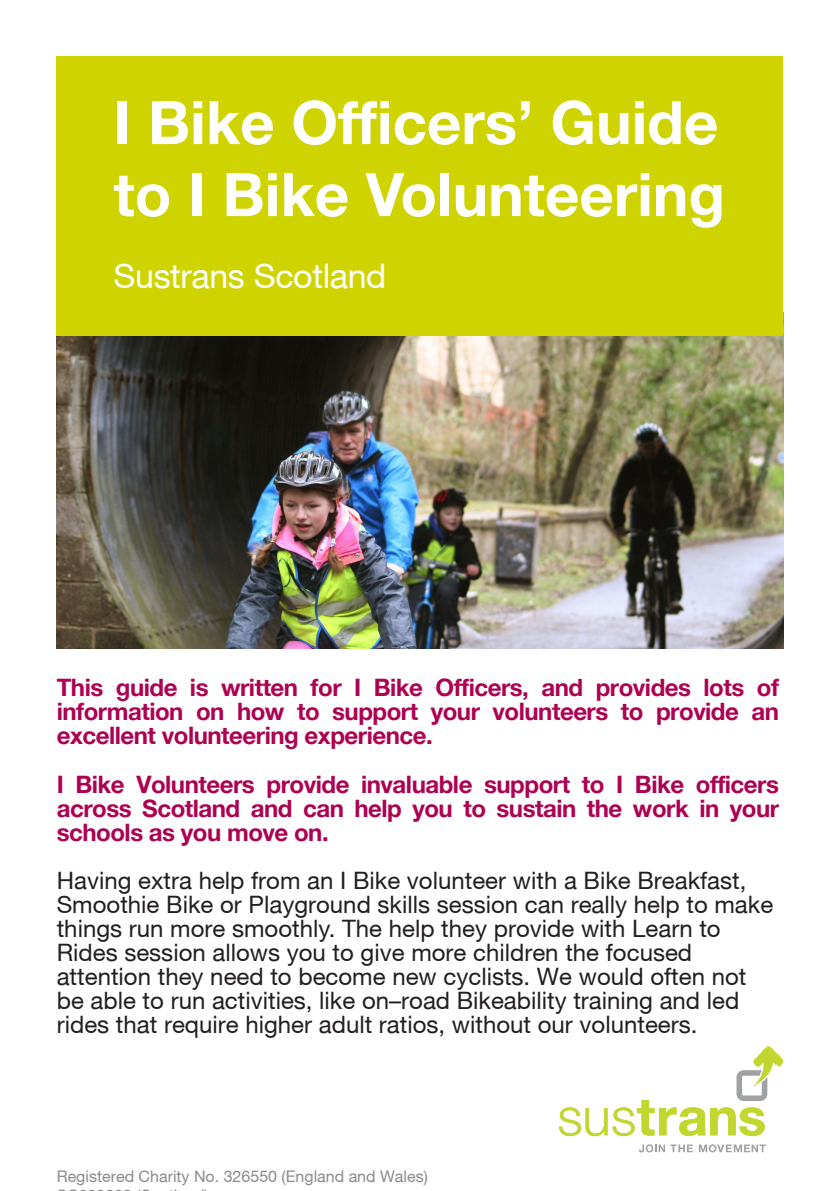
<style>
.page{position:relative;width:840px;height:1191px;background:#fff}
.page>*{position:absolute;margin:0;border:0;box-sizing:border-box;transform-origin:0 0}
.Cover_Header{font:700 60px/72px "Helvetica Neue";color:#fff}
.Cover_Header-2{font:33.8px "Helvetica Neue";letter-spacing:-.01em;color:#fff}
.t1{font:24px/24px "Helvetica Neue";color:#231f20}
.t2{font:700 24px/24px "Helvetica Neue";letter-spacing:-.02em;color:#ad0151;text-align:justify}
.t3{font:16px "Helvetica Neue";color:#8a8b8d}
</style>
<div class="page">
<img style="left:57px;top:336px;width:725px;height:312px">
<div style="left:57px;top:57px;width:725px;height:279px;background:#cfd400"></div>
<svg style="left:639px;top:1144px;width:25px;height:8px"></svg>
<svg style="left:670px;top:1144px;width:22px;height:8px"></svg>
<svg style="left:699px;top:1144px;width:66px;height:8px"></svg>
<svg style="left:559px;top:1046px;width:223px;height:90px"></svg>
<p class="Cover_Header" style="left:113px;top:85px;width:612px">I Bike Officers’ Guide to I Bike Volunteering</p>
<p class="Cover_Header-2" style="left:113px;top:256px;width:274px">Sustrans Scotland</p>
<p class="t2" style="left:57px;top:675px;width:723px">This guide is written for I Bike Officers, and provides lots of information on how to support your volunteers to provide an excellent volunteering experience.</p>
<p class="t2" style="left:57px;top:771px;width:723px">I Bike Volunteers provide invaluable support to I Bike officers across Scotland and can help you to sustain the work in your schools as you move on.</p>
<p class="t1" style="left:57px;top:868px;width:717px">Having extra help from an I Bike volunteer with a Bike Breakfast, Smoothie Bike or Playground skills session can really help to make things run more smoothly. The help they provide with Learn to Rides session allows you to give more children the focused attention they need to become new cyclists. We would often not be able to run activities, like on–road Bikeability training and led rides that require higher adult ratios, without our volunteers.</p>
<p class="t3" style="left:57px;top:1166px;width:372px">Registered Charity No. 326550 (England and Wales)</p>
</div>
